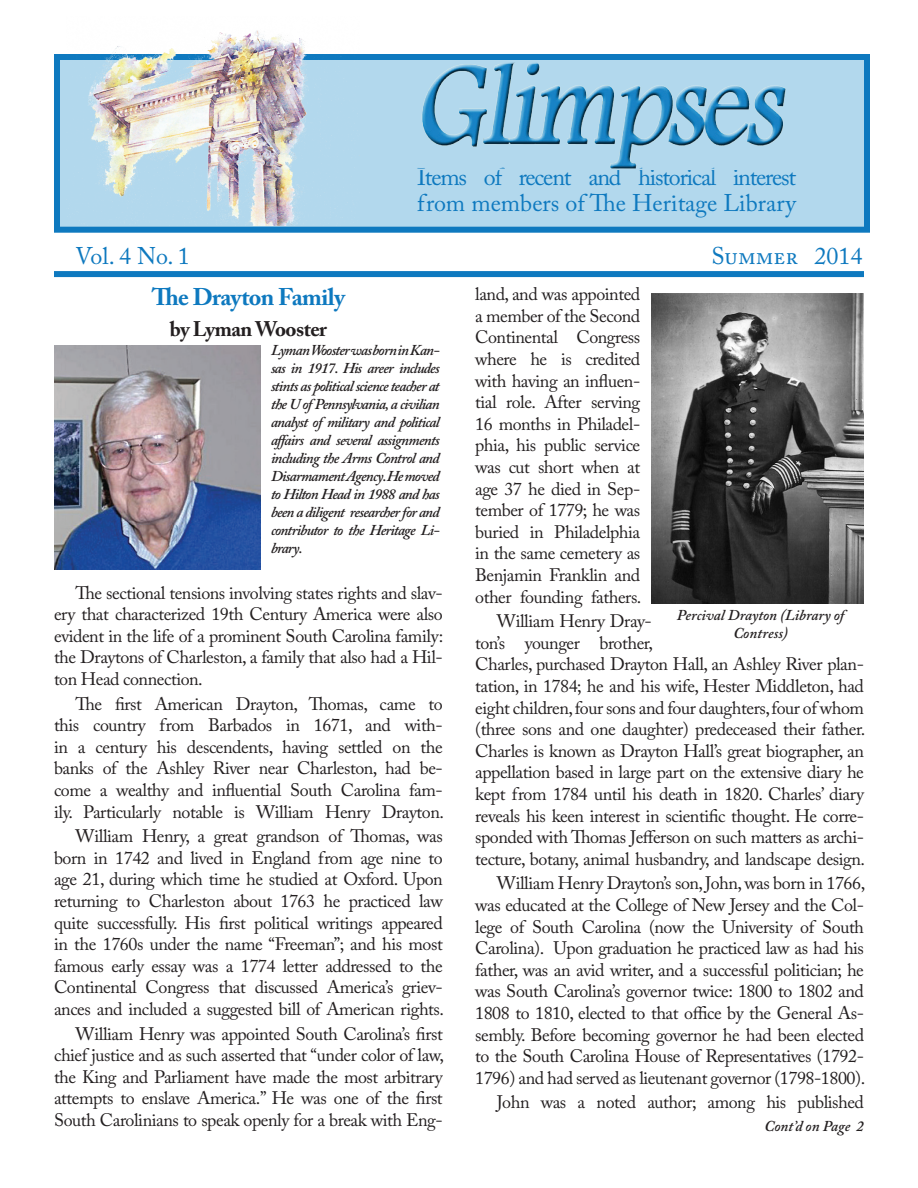
<style>
.page{position:relative;width:918px;height:1188px;background:#fff}
.page>*{position:absolute;margin:0;border:0;box-sizing:border-box;transform-origin:0 0}
.t1{font:24px/25.5px "Adobe Caslon Pro";color:#0e79bf}
.t2{font:700 24px "Adobe Caslon Pro";letter-spacing:-.025em;color:#0e79bf}
.t3{font:700 21px "Adobe Caslon Pro";letter-spacing:-.025em;color:#231f20}
.t4{font:18px/21.6px "Adobe Caslon Pro";letter-spacing:-.025em;color:#231f20;text-align:justify}
.t5{font:italic 600 15px/18px "Adobe Caslon Pro";letter-spacing:-.04em;color:#231f20;text-align:justify}
.t6{font:italic 600 15px/18px "Adobe Caslon Pro";color:#231f20;text-align:center}
</style>
<div class="page">
<div style="left:57px;top:57px;width:810px;height:173px;background:#b2d8ed"></div>
<div style="left:54px;top:54px;width:816px;height:179px;border:6px solid #0e79bf"></div>
<img style="left:66px;top:30px;width:293px;height:195px">
<div style="left:54px;top:271px;width:810px;height:6px;background:#0e79bf"></div>
<img style="left:422px;top:65px;width:364px;height:102px">
<img style="left:651px;top:293px;width:213px;height:310px">
<img style="left:54px;top:346px;width:206px;height:223px">
<h1 class="t1" style="left:417px;top:164px;width:381px">Items of recent and historical interest from members of The Heritage Library</h1>
<h1 class="t1" style="left:76px;top:243px;width:116px">Vol. 4 No. 1</h1>
<h1 class="t1" style="left:711px;top:243px;width:153px">Summer 2014</h1>
<h1 class="t2" style="left:152px;top:282px;width:195px">The Drayton Family</h1>
<p class="t3" style="left:170px;top:317px;width:159px">by Lyman Wooster</p>
<p class="t5" style="left:271px;top:341px;width:170px">Lyman Wooster was born in Kan&shy;sas in 1917. His areer includes stints as political science teacher at the U of Pennsylvania, a civilian analyst of military and political affairs and several assignments including the Arms Control and Disarmament Agency. He moved to Hilton Head in 1988 and has been a diligent researcher for and contributor to the Heritage Li&shy;brary.</p>
<p class="t4" style="left:54px;top:582px;width:391px;text-indent:22px">The sectional tensions involving states rights and slav&shy;ery that characterized 19th Century America were also evident in the life of a prominent South Carolina family: the Draytons of Charleston, a family that also had a Hil&shy;ton Head connection.</p>
<p class="t4" style="left:54px;top:693px;width:392px;text-indent:22px">The first American Drayton, Thomas, came to this country from Barbados in 1671, and with&shy;in a century his descendents, having settled on the banks of the Ashley River near Charleston, had be&shy;come a wealthy and influential South Carolina fam&shy;ily. Particularly notable is William Henry Drayton.</p>
<p class="t4" style="left:54px;top:825px;width:392px;text-indent:22px">William Henry, a great grandson of Thomas, was born in 1742 and lived in England from age nine to age 21, during which time he studied at Oxford. Upon returning to Charleston about 1763 he practiced law quite successfully. His first political writings appeared in the 1760s under the name “Freeman”; and his most famous early essay was a 1774 letter addressed to the Continental Congress that discussed America’s griev&shy;ances and included a suggested bill of American rights.</p>
<p class="t4" style="left:54px;top:1023px;width:392px;text-indent:22px">William Henry was appointed South Carolina’s first chief justice and as such asserted that “under color of law, the King and Parliament have made the most arbitrary attempts to enslave America.” He was one of the first South Carolinians to speak openly for a break with Eng-</p>
<p class="t4" style="left:475px;top:283px;width:168px">land, and was appointed a member of the Second Continental Congress where he is credited with having an influen&shy;tial role. After serving 16 months in Philadel&shy;phia, his public service was cut short when at age 37 he died in Sep&shy;tember of 1779; he was buried in Philadelphia in the same cemetery as Benjamin Franklin and other founding fathers.</p>
<p class="t4" style="left:475px;top:610px;width:392px;text-align:left;text-indent:22px">William Henry Dray-<br>ton’s younger brother,<br>Charles, purchased Drayton Hall, an Ashley River plan&shy;tation, in 1784; he and his wife, Hester Middleton, had eight children, four sons and four daughters, four of whom (three sons and one daughter) predeceased their father.<br>Charles is known as Drayton Hall’s great biographer, an appellation based in large part on the extensive diary he kept from 1784 until his death in 1820. Charles’ diary reveals his keen interest in scientific thought. He corre&shy;sponded with Thomas Jefferson on such matters as archi&shy;tecture, botany, animal husbandry, and landscape design.</p>
<p class="t4" style="left:475px;top:872px;width:392px;text-indent:22px">William Henry Drayton’s son, John, was born in 1766, was educated at the College of New Jersey and the Col&shy;lege of South Carolina (now the University of South Carolina). Upon graduation he practiced law as had his father, was an avid writer, and a successful politician; he was South Carolina’s governor twice: 1800 to 1802 and 1808 to 1810, elected to that office by the General As&shy;sembly. Before becoming governor he had been elected to the South Carolina House of Representatives (1792- 1796) and had served as lieutenant governor (1798-1800).</p>
<p class="t4" style="left:497px;top:1091px;width:369px">John was a noted author; among his published</p>
<p class="t6" style="left:677px;top:606px;width:169px">Percival Drayton (Library of<br>Contress)</p>
<p class="t6" style="left:764px;top:1117px;width:101px">Cont’d on Page 2</p>
</div>
